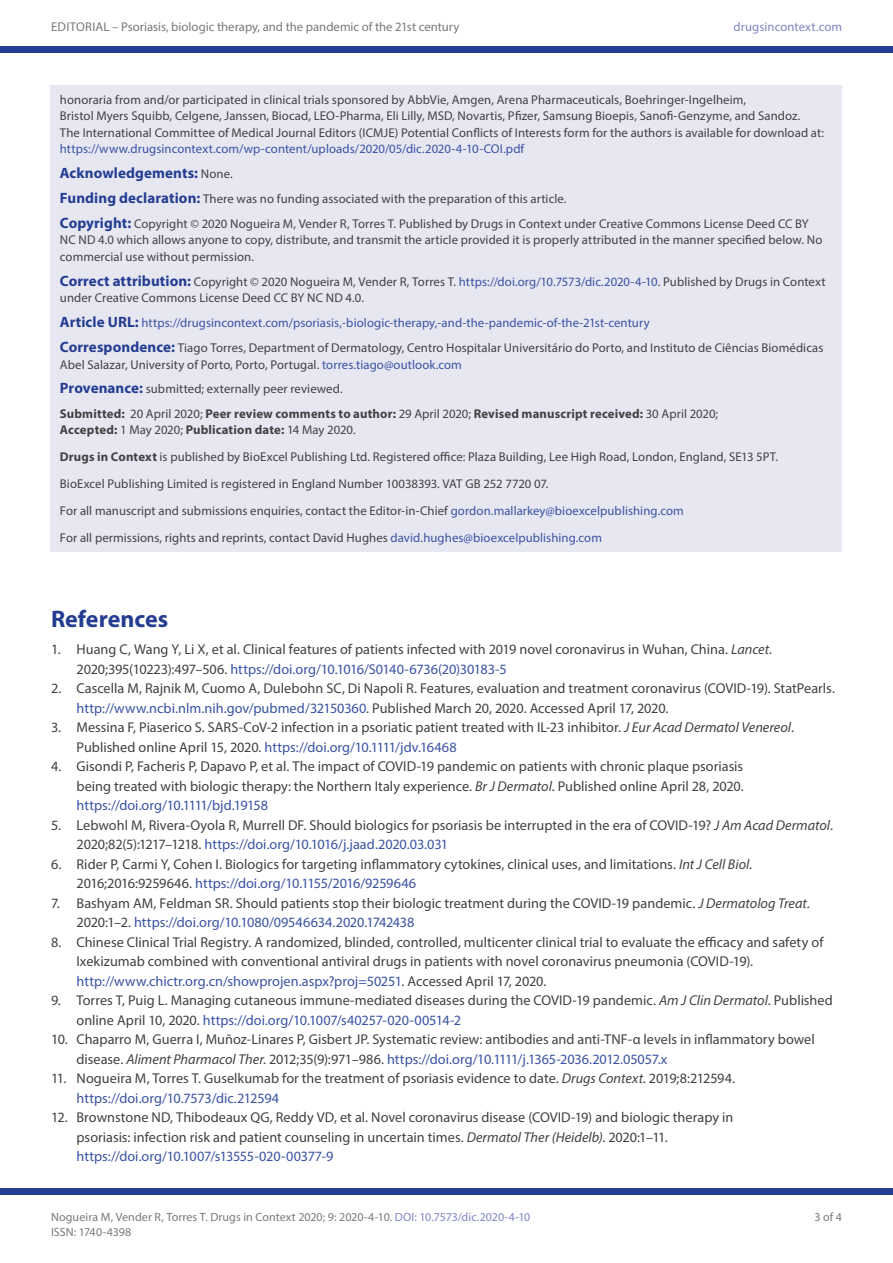
<style>
.page{position:relative;width:893px;height:1263px;background:#fff}
.page>*{position:absolute;margin:0;border:0;box-sizing:border-box;transform-origin:0 0}
.t1{font:700 24px "Myriad Pro";letter-spacing:-.005em;color:#243d91}
.SIDE_HEAD{font:700 15px "Myriad Pro";letter-spacing:.005em;color:#243d91}
.REF_TX{font:14.25px/19.5px "Myriad Pro";color:#424142}
.SIDE_HEAD-2{font:12.75px/16.5px "Myriad Pro";letter-spacing:.005em;color:#424142}
.SIDE_TXT{font:12.75px "Myriad Pro";letter-spacing:.005em;color:#424142}
.SIDE_TXT-2{font:700 12.75px/16.5px "Myriad Pro";letter-spacing:.01em;color:#424142}
.SIDE_HEAD-3{font:12.75px "Myriad Pro";letter-spacing:.005em;color:#3a53a3}
.t2{font:12.75px "Myriad Pro";color:#7c7878}
.t3{font:12.75px "Myriad Pro";letter-spacing:.005em;color:#7f85c1}
.t4{font:12px "Myriad Pro";letter-spacing:.005em;color:#7c7878}
.s1{color:#3a53a3}
.s2{font-weight:400;font-size:12.75px;color:#424142}
.s3{font-weight:700;font-size:15px;color:#243d91}
.s4{font-weight:400}
.s5{font-weight:700}
.s6{font-style:italic}
.s7{color:#7f85c1}
</style>
<div class="page">
<div style="left:0;top:1188px;width:893px;height:7px;background:#243d91"></div>
<div style="left:0;top:47px;width:893px;height:6px;background:#243d91"></div>
<div style="left:51px;top:85px;width:791px;height:466px;background:#e7e7f2"></div>
<p class="t2" style="left:51px;top:18px;width:410px">EDITORIAL – Psoriasis, biologic therapy, and the pandemic of the 21st century</p>
<p class="t3" style="left:734px;top:18px;width:110px">drugsincontext.com</p>
<p class="SIDE_HEAD-2" style="left:60px;top:91px;width:766px">honoraria from and/or participated in clinical trials sponsored by AbbVie, Amgen, Arena Pharmaceuticals, Boehringer-Ingelheim,<br>Bristol Myers Squibb, Celgene, Janssen, Biocad, LEO-Pharma, Eli Lilly, MSD, Novartis, Pfizer, Samsung Bioepis, Sanofi-Genzyme, and Sandoz.<br>The International Committee of Medical Journal Editors (ICMJE) Potential Conflicts of Interests form for the authors is available for download at: <span class="s1">https://www.drugsincontext.com/wp-content/uploads/2020/05/dic.2020-4-10-COI.pdf</span></p>
<p class="SIDE_HEAD" style="left:60px;top:163px;width:174px">Acknowledgements: <span class="s2">None.</span></p>
<p class="SIDE_HEAD-2" style="left:60px;top:190px;width:508px"><span class="s3">Funding declaration:</span> There was no funding associated with the preparation of this article.</p>
<p class="SIDE_HEAD-2" style="left:60px;top:215px;width:764px"><span class="s3">Copyright:</span> Copyright © 2020 Nogueira M, Vender R, Torres T. Published by Drugs in Context under Creative Commons License Deed CC BY<br>NC ND 4.0 which allows anyone to copy, distribute, and transmit the article provided it is properly attributed in the manner specified below. No commercial use without permission.</p>
<p class="SIDE_HEAD-2" style="left:60px;top:273px;width:767px"><span class="s3">Correct attribution:</span> Copyright © 2020 Nogueira M, Vender R, Torres T. <span class="s1">https://doi.org/10.7573/dic.2020-4-10</span>. Published by Drugs in Context under Creative Commons License Deed CC BY NC ND 4.0.</p>
<p class="SIDE_HEAD-3" style="left:60px;top:315px;width:591px"><span class="s3">Article URL:</span> https://drugsincontext.com/psoriasis,-biologic-therapy,-and-the-pandemic-of-the-21st-century</p>
<p class="SIDE_HEAD-2" style="left:60px;top:339px;width:765px"><span class="s3">Correspondence:</span> Tiago Torres, Department of Dermatology, Centro Hospitalar Universitário do Porto, and Instituto de Ciências Biomédicas<br>Abel Salazar, University of Porto, Porto, Portugal. <span class="s1">torres.tiago@outlook.com</span></p>
<p class="SIDE_HEAD-2" style="left:60px;top:381px;width:284px"><span class="s3">Provenance:</span> submitted; externally peer reviewed.</p>
<p class="SIDE_TXT-2" style="left:60px;top:405px;width:660px">Submitted: <span class="s4">20 April 2020;</span> Peer review comments to author: <span class="s4">29 April 2020;</span> Revised manuscript received: <span class="s4">30 April 2020;<br></span>Accepted: <span class="s4">1 May 2020;</span> Publication date: <span class="s4">14 May 2020.</span></p>
<p class="SIDE_TXT" style="left:60px;top:449px;width:720px"><span class="s5">Drugs in Context</span> is published by BioExcel Publishing Ltd. Registered office: Plaza Building, Lee High Road, London, England, SE13 5PT.</p>
<p class="SIDE_TXT" style="left:60px;top:476px;width:490px">BioExcel Publishing Limited is registered in England Number 10038393. VAT GB 252 7720 07.</p>
<p class="SIDE_TXT" style="left:60px;top:503px;width:625px">For all manuscript and submissions enquiries, contact the Editor-in-Chief <span class="s1">gordon.mallarkey@bioexcelpublishing.com</span></p>
<p class="SIDE_TXT" style="left:60px;top:530px;width:544px">For all permissions, rights and reprints, contact David Hughes <span class="s1">david.hughes@bioexcelpublishing.com</span></p>
<h1 class="t1" style="left:51px;top:603px;width:119px">References</h1>
<p class="REF_TX" style="left:77px;top:639px;width:697px;text-indent:-26px">1. Huang C, Wang Y, Li X, et al. Clinical features of patients infected with 2019 novel coronavirus in Wuhan, China. <span class="s6">Lancet</span>.<br>2020;395(10223):497–506. <span class="s1">https://doi.org/10.1016/S0140-6736(20)30183-5</span></p>
<p class="REF_TX" style="left:77px;top:678px;width:760px;text-indent:-26px">2. Cascella M, Rajnik M, Cuomo A, Dulebohn SC, Di Napoli R. Features, evaluation and treatment coronavirus (COVID-19). StatPearls. <span class="s1">http://www.ncbi.nlm.nih.gov/pubmed/32150360</span>. Published March 20, 2020. Accessed April 17, 2020.</p>
<p class="REF_TX" style="left:77px;top:717px;width:719px;text-indent:-26px">3. Messina F, Piaserico S. SARS-CoV-2 infection in a psoriatic patient treated with IL-23 inhibitor. <span class="s6">J Eur Acad Dermatol Venereol</span>.<br>Published online April 15, 2020. <span class="s1">https://doi.org/10.1111/jdv.16468</span></p>
<p class="REF_TX" style="left:77px;top:756px;width:669px;text-align:justify;text-indent:-26px">4. Gisondi P, Facheris P, Dapavo P, et al. The impact of COVID‐19 pandemic on patients with chronic plaque psoriasis being treated with biologic therapy: the Northern Italy experience. <span class="s6">Br J Dermatol</span>. Published online April 28, 2020. <span class="s1">https://doi.org/10.1111/bjd.19158</span></p>
<p class="REF_TX" style="left:77px;top:815px;width:758px;text-indent:-26px">5. Lebwohl M, Rivera-Oyola R, Murrell DF. Should biologics for psoriasis be interrupted in the era of COVID-19? <span class="s6">J Am Acad Dermatol</span>.<br>2020;82(5):1217–1218. <span class="s1">https://doi.org/10.1016/j.jaad.2020.03.031</span></p>
<p class="REF_TX" style="left:77px;top:854px;width:677px;text-indent:-26px">6. Rider P, Carmi Y, Cohen I. Biologics for targeting inflammatory cytokines, clinical uses, and limitations. <span class="s6">Int J Cell Biol</span>.<br>2016;2016:9259646. <span class="s1">https://doi.org/10.1155/2016/9259646</span></p>
<p class="REF_TX" style="left:77px;top:893px;width:735px;text-indent:-26px">7. Bashyam AM, Feldman SR. Should patients stop their biologic treatment during the COVID-19 pandemic. <span class="s6">J Dermatolog Treat</span>.<br>2020:1–2. <span class="s1">https://doi.org/10.1080/09546634.2020.1742438</span></p>
<p class="REF_TX" style="left:77px;top:932px;width:748px;text-indent:-26px">8. Chinese Clinical Trial Registry. A randomized, blinded, controlled, multicenter clinical trial to evaluate the efficacy and safety of<br>Ixekizumab combined with conventional antiviral drugs in patients with novel coronavirus pneumonia (COVID-19). <span class="s1">http://www.chictr.org.cn/showprojen.aspx?proj=50251</span>. Accessed April 17, 2020.</p>
<p class="REF_TX" style="left:77px;top:990px;width:758px;text-indent:-26px">9. Torres T, Puig L. Managing cutaneous immune-mediated diseases during the COVID-19 pandemic. <span class="s6">Am J Clin Dermatol</span>. Published online April 10, 2020. <span class="s1">https://doi.org/10.1007/s40257-020-00514-2</span></p>
<p class="REF_TX" style="left:77px;top:1029px;width:740px;text-indent:-26px">10. Chaparro M, Guerra I, Muñoz-Linares P, Gisbert JP. Systematic review: antibodies and anti-TNF-α levels in inflammatory bowel disease. <span class="s6">Aliment Pharmacol Ther</span>. 2012;35(9):971–986. <span class="s1">https://doi.org/10.1111/j.1365-2036.2012.05057.x</span></p>
<p class="REF_TX" style="left:77px;top:1068px;width:660px;text-indent:-26px">11. Nogueira M, Torres T. Guselkumab for the treatment of psoriasis evidence to date. <span class="s6">Drugs Context</span>. 2019;8:212594. <span class="s1">https://doi.org/10.7573/dic.212594</span></p>
<p class="REF_TX" style="left:77px;top:1107px;width:658px;text-indent:-26px">12. Brownstone ND, Thibodeaux QG, Reddy VD, et al. Novel coronavirus disease (COVID-19) and biologic therapy in psoriasis: infection risk and patient counseling in uncertain times. <span class="s6">Dermatol Ther (Heidelb)</span>. 2020:1–11. <span class="s1">https://doi.org/10.1007/s13555-020-00377-9</span></p>
<p class="t4" style="left:51px;top:1209px;width:481px">Nogueira M, Vender R, Torres T. Drugs in Context 2020; 9: 2020-4-10. <span class="s7">DOI: 10.7573/dic.2020-4-10</span></p>
<p class="t4" style="left:814px;top:1209px;width:29px">3 of 4</p>
<p class="t4" style="left:51px;top:1224px;width:82px">ISSN: 1740-4398</p>
</div>
